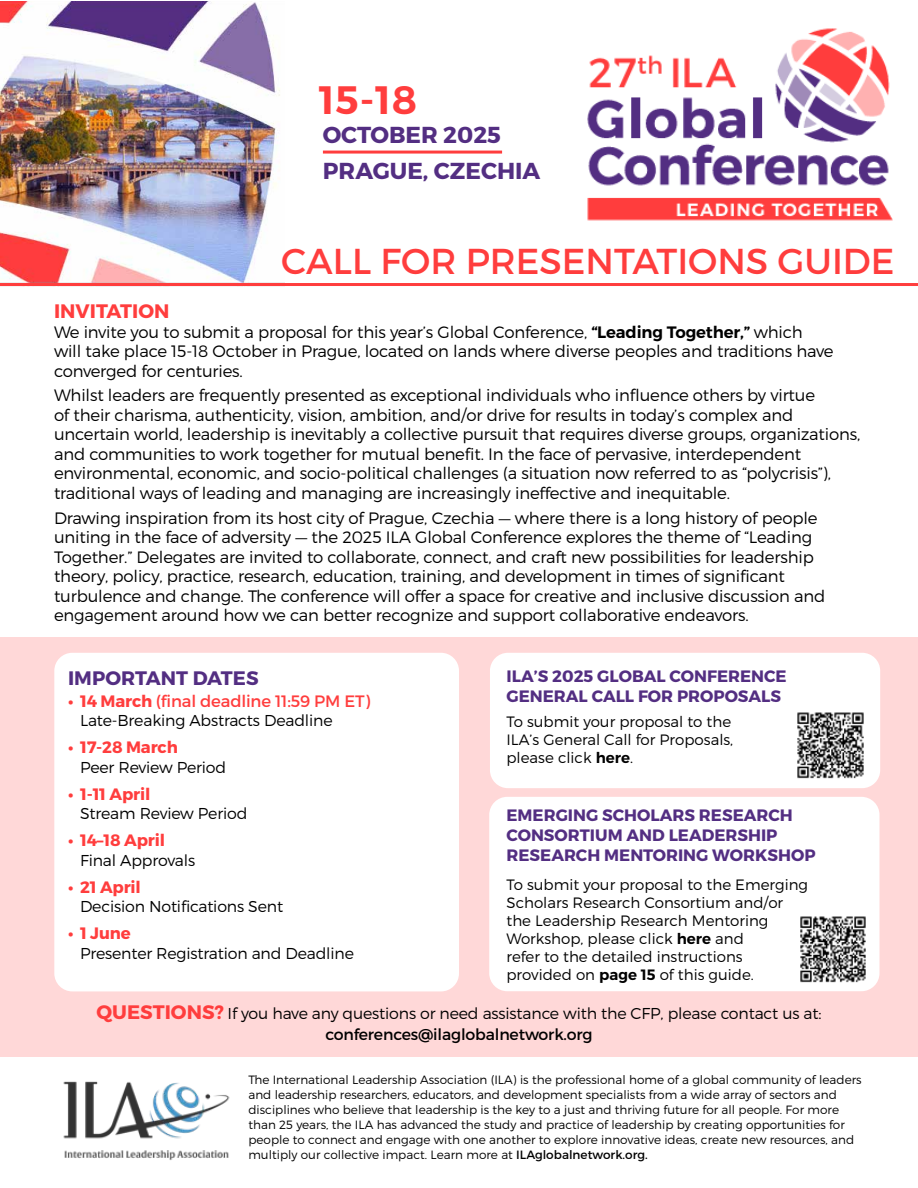
<style>
.page{position:relative;width:918px;height:1188px;background:#fff}
.page>*{position:absolute;margin:0;border:0;box-sizing:border-box;transform-origin:0 0}
.t1{font:39.6px "Trueno S Bd";color:#ff3d3d}
.t2{font:36px "Trueno Rg";color:#ff3d3d}
.t3{font:23.1px/36.3px "Trueno Bd";color:#532e82}
.t4{font:19.5px "Trueno Bd";color:#532e82}
.t5{font:19.5px "Trueno Bd";color:#ff3d3d}
.t6{font:16.5px/19.5px "Trueno Lt";letter-spacing:-.01em;color:#000}
.t7{font:16.5px/19.8px "Trueno Bd";color:#532e82}
.t8{font:16.5px "Trueno Bd";letter-spacing:-.01em;color:#ff3d3d}
.t9{font:16.5px "Trueno Rg";letter-spacing:-.01em;color:#ff3d3d}
.t10{font:15.75px "Trueno Lt";letter-spacing:-.01em;color:#000}
.t11{font:15.75px "Trueno Rg";letter-spacing:-.01em;color:#000}
.t12{font:15px/18px "Trueno Lt";color:#000}
.t13{font:12px/15px "Trueno Lt";color:#000}
.s1{font-family:"Trueno S Bd"}
.s2{font-family:"Trueno Bd"}
.s3{font-family:"Trueno Bd";font-size:19.5px;color:#ff3d3d}
.s4{font-family:"Trueno Rg"}
</style>
<div class="page">
<div style="left:0;top:637px;width:918px;height:419px;background:#ffd8d8"></div>
<img style="left:63px;top:1081px;width:167px;height:79px">
<div style="left:54px;top:653px;width:405px;height:338px;background:#fff;border-radius:18px"></div>
<div style="left:489px;top:797px;width:390px;height:194px;background:#fff;border-radius:18px"></div>
<div style="left:490px;top:653px;width:390px;height:135px;background:#fff;border-radius:18px"></div>
<img style="left:797px;top:712px;width:67px;height:67px">
<img style="left:800px;top:916px;width:66px;height:67px">
<img style="left:0;top:1px;width:284px;height:286px">
<img style="left:587px;top:28px;width:306px;height:193px">
<hr style="left:323px;top:151px;width:179px;height:3px;background:#ff3d3d">
<hr style="left:0;top:283px;width:918px;height:3px;background:#ff3d3d">
<h1 class="t1" style="left:319px;top:75px;width:100px">15-18</h1>
<h3 class="t3" style="left:323px;top:117px;width:219px">OCTOBER 2025<br>PRAGUE, CZECHIA</h3>
<h2 class="t2" style="left:281px;top:239px;width:615px">CALL FOR PRESENTATIONS GUIDE</h2>
<p class="t5" style="left:54px;top:299px;width:117px">INVITATION</p>
<p class="t6" style="left:54px;top:322px;width:781px">We invite you to submit a proposal for this year’s Global Conference, <span class="s1">“Leading Together,”</span> which will take place 15-18 October in Prague, located on lands where diverse peoples and traditions have converged for centuries.</p>
<p class="t6" style="left:54px;top:386px;width:808px">Whilst leaders are frequently presented as exceptional individuals who influence others by virtue<br>of their charisma, authenticity, vision, ambition, and/or drive for results in today’s complex and uncertain world, leadership is inevitably a collective pursuit that requires diverse groups, organizations, and communities to work together for mutual benefit. In the face of pervasive, interdependent environmental, economic, and socio-political challenges (a situation now referred to as “polycrisis”), traditional ways of leading and managing are increasingly ineffective and inequitable.</p>
<p class="t6" style="left:54px;top:508px;width:773px">Drawing inspiration from its host city of Prague, Czechia — where there is a long history of people uniting in the face of adversity — the 2025 ILA Global Conference explores the theme of “Leading Together.” Delegates are invited to collaborate, connect, and craft new possibilities for leadership theory, policy, practice, research, education, training, and development in times of significant turbulence and change. The conference will offer a space for creative and inclusive discussion and engagement around how we can better recognize and support collaborative endeavors.</p>
<p class="t4" style="left:68px;top:666px;width:192px">IMPORTANT DATES</p>
<p class="t9" style="left:68px;top:691px;width:304px"><span class="s2">• 14 March</span> (final deadline 11:59 PM ET)</p>
<p class="t10" style="left:80px;top:711px;width:254px">Late-Breaking Abstracts Deadline</p>
<p class="t8" style="left:68px;top:737px;width:111px">• 17-28 March</p>
<p class="t10" style="left:80px;top:757px;width:148px">Peer Review Period</p>
<p class="t8" style="left:68px;top:784px;width:84px">• 1-11 April</p>
<p class="t10" style="left:80px;top:804px;width:169px">Stream Review Period</p>
<p class="t8" style="left:68px;top:830px;width:99px">• 14–18 April</p>
<p class="t10" style="left:80px;top:851px;width:117px">Final Approvals</p>
<p class="t8" style="left:68px;top:877px;width:74px">• 21 April</p>
<p class="t10" style="left:80px;top:897px;width:205px">Decision Notifications Sent</p>
<p class="t8" style="left:68px;top:923px;width:64px">• 1 June</p>
<p class="t10" style="left:80px;top:944px;width:275px">Presenter Registration and Deadline</p>
<p class="t7" style="left:507px;top:666px;width:282px">ILA’S 2025 GLOBAL CONFERENCE<br>GENERAL CALL FOR PROPOSALS</p>
<p class="t12" style="left:507px;top:713px;width:228px">To submit your proposal to the<br>ILA’s General Call for Proposals, please click <span class="s1">here</span>.</p>
<p class="t7" style="left:507px;top:806px;width:311px">EMERGING SCHOLARS RESEARCH<br>CONSORTIUM AND LEADERSHIP<br>RESEARCH MENTORING WORKSHOP</p>
<p class="t12" style="left:507px;top:875px;width:303px">To submit your proposal to the Emerging Scholars Research Consortium and/or the Leadership Research Mentoring Workshop, please click <span class="s1">here</span> and<br>refer to the detailed instructions provided on <span class="s1">page 15</span> of this guide.</p>
<p class="t10" style="left:96px;top:1004px;width:727px"><span class="s3">QUESTIONS?</span> If you have any questions or need assistance with the CFP, please contact us at:</p>
<p class="t11" style="left:325px;top:1025px;width:269px">conferences@ilaglobalnetwork.org</p>
<p class="t13" style="left:248px;top:1072px;width:615px">The International Leadership Association (ILA) is the professional home of a global community of leaders and leadership researchers, educators, and development specialists from a wide array of sectors and disciplines who believe that leadership is the key to a just and thriving future for all people. For more than 25 years, the ILA has advanced the study and practice of leadership by creating opportunities for people to connect and engage with one another to explore innovative ideas, create new resources, and multiply our collective impact. Learn more at <span class="s4">ILAglobalnetwork.org.</span></p>
</div>
